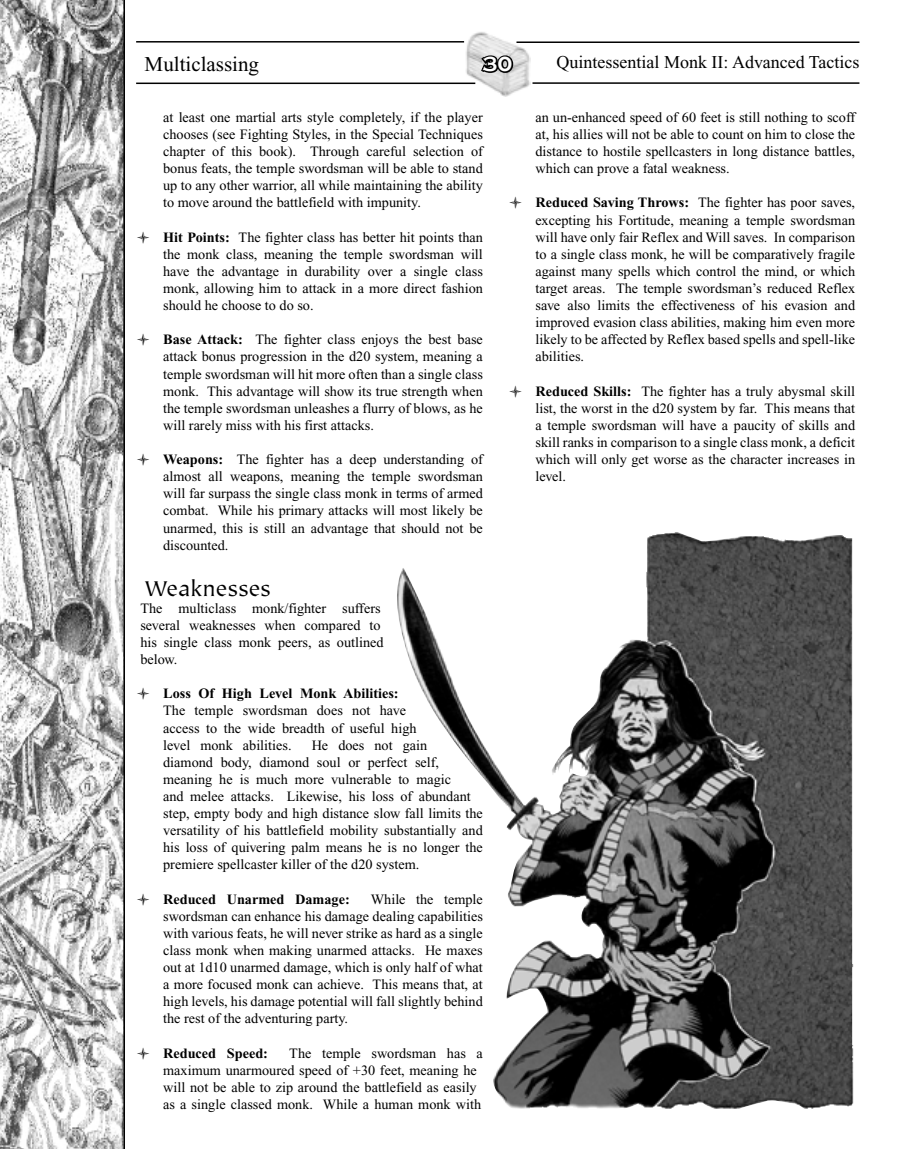
<style>
.page{position:relative;width:902px;height:1149px;background:#fff}
.page>*{position:absolute;margin:0;border:0;box-sizing:border-box;transform-origin:0 0}
.t1{font:24px "Tiepolo";color:#000}
.t2{font:21px "Times New Roman";color:#000}
.t3{font:700 21px "Copperplate Gothic";color:#fff}
.t4{font:18px "Times New Roman";color:#000}
.t5{font:14.25px/17.1px "Times New Roman";color:#000;text-align:justify}
.t6{font:700 14.25px "Times New Roman";color:#000}
.s1{font-weight:700}
</style>
<div class="page">
<img style="left:466px;top:32px;width:64px;height:65px">
<hr style="left:516px;top:41px;width:343px;height:2px;background:#000">
<hr style="left:532px;top:82px;width:327px;height:2px;background:#000">
<svg style="left:479px;top:53px;width:36px;height:22px"></svg>
<hr style="left:136px;top:82px;width:339px;height:2px;background:#000">
<hr style="left:136px;top:41px;width:328px;height:2px;background:#000">
<svg style="left:0;top:0;width:125px;height:1148px"></svg>
<img style="left:397px;top:532px;width:456px;height:576px">
<h2 class="t2" style="left:145px;top:52px;width:116px">Multiclassing</h2>
<h2 class="t3" style="left:482px;top:53px;width:31px">30</h2>
<p class="t4" style="left:556px;top:52px;width:304px">Quintessential Monk II: Advanced Tactics</p>
<p class="t5" style="left:163px;top:108px;width:321px">at least one martial arts style completely, if the player chooses (see Fighting Styles, in the Special Techniques chapter of this book). Through careful selection of bonus feats, the temple swordsman will be able to stand up to any other warrior, all while maintaining the ability to move around the battlefield with impunity.</p>
<p class="t5" style="left:163px;top:228px;width:321px;text-indent:-27px">● <span class="s1">Hit Points:</span> The fighter class has better hit points than the monk class, meaning the temple swordsman will have the advantage in durability over a single class monk, allowing him to attack in a more direct fashion should he choose to do so.</p>
<p class="t5" style="left:163px;top:331px;width:321px;text-indent:-27px">● <span class="s1">Base Attack:</span> The fighter class enjoys the best base attack bonus progression in the d20 system, meaning a temple swordsman will hit more often than a single class monk. This advantage will show its true strength when the temple swordsman unleashes a flurry of blows, as he will rarely miss with his first attacks.</p>
<p class="t5" style="left:163px;top:450px;width:321px;text-indent:-27px">● <span class="s1">Weapons:</span> The fighter has a deep understanding of almost all weapons, meaning the temple swordsman will far surpass the single class monk in terms of armed combat. While his primary attacks will most likely be unarmed, this is still an advantage that should not be discounted.</p>
<h1 class="t1" style="left:145px;top:575px;width:128px">Weaknesses</h1>
<p class="t5" style="left:140px;top:599px;width:245px;text-align:left">The multiclass monk/fighter suffers several weaknesses when compared to his single class monk peers, as outlined below.</p>
<p class="t5" style="left:163px;top:684px;width:255px;text-align:left;text-indent:-27px">● <span class="s1">Loss Of High Level Monk Abilities:<br></span>The temple swordsman does not have access to the wide breadth of useful high level monk abilities.</p>
<p class="t5" style="left:535px;top:108px;width:321px">an un-enhanced speed of 60 feet is still nothing to scoff at, his allies will not be able to count on him to close the distance to hostile spellcasters in long distance battles, which can prove a fatal weakness.</p>
<p class="t5" style="left:535px;top:194px;width:321px;text-indent:-27px">● <span class="s1">Reduced Saving Throws:</span> The fighter has poor saves, excepting his Fortitude, meaning a temple swordsman will have only fair Reflex and Will saves. In comparison to a single class monk, he will be comparatively fragile against many spells which control the mind, or which target areas. The temple swordsman’s reduced Reflex save also limits the effectiveness of his evasion and improved evasion class abilities, making him even more likely to be affected by Reflex based spells and spell-like abilities.</p>
<p class="t5" style="left:535px;top:382px;width:321px;text-indent:-27px">● <span class="s1">Reduced Skills:</span> The fighter has a truly abysmal skill list, the worst in the d20 system by far. This means that a temple swordsman will have a paucity of skills and skill ranks in comparison to a single class monk, a deficit which will only get worse as the character increases in level.</p>
<p class="t5" style="left:163px;top:736px;width:321px;text-align:left;text-indent:148px">He does not gain<br>diamond body, diamond soul or perfect self, meaning he is much more vulnerable to magic<br>and melee attacks. Likewise, his loss of abundant step, empty body and high distance slow fall limits the versatility of his battlefield mobility substantially and his loss of quivering palm means he is no longer the premiere spellcaster killer of the d20 system.</p>
<p class="t6" style="left:136px;top:890px;width:215px">● Reduced Unarmed Damage:</p>
<p class="t5" style="left:163px;top:890px;width:321px;text-indent:207px">While the temple swordsman can enhance his damage dealing capabilities with various feats, he will never strike as hard as a single class monk when making unarmed attacks. He maxes out at 1d10 unarmed damage, which is only half of what a more focused monk can achieve. This means that, at high levels, his damage potential will fall slightly behind the rest of the adventuring party.</p>
<p class="t6" style="left:136px;top:1044px;width:133px">● Reduced Speed:</p>
<p class="t5" style="left:163px;top:1044px;width:321px;text-align:left;text-indent:126px">The temple swordsman has a maximum unarmoured speed of +30 feet, meaning he will not be able to zip around the battlefield as easily as a single classed monk. While a human monk with</p>
</div>
